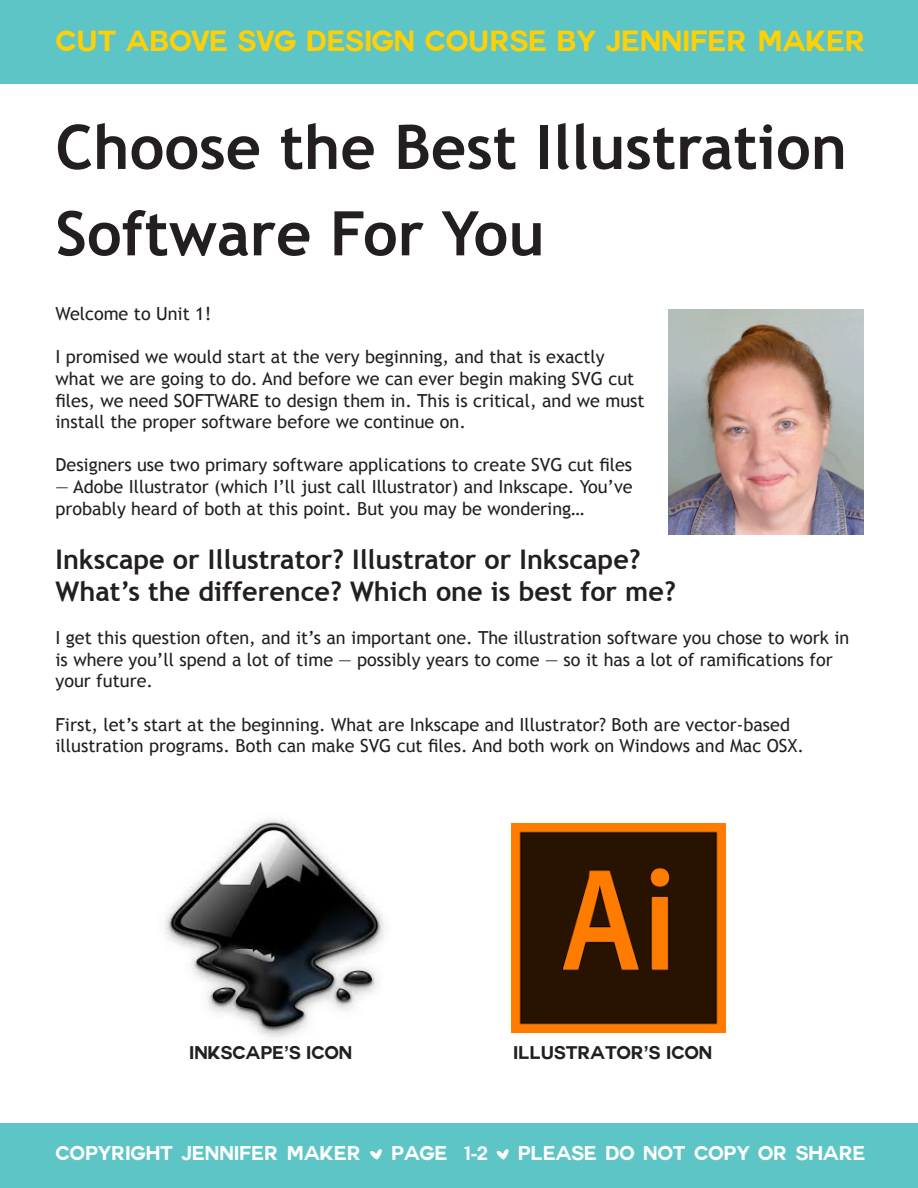
<style>
.page{position:relative;width:918px;height:1188px;background:#fff}
.page>*{position:absolute;margin:0;border:0;box-sizing:border-box;transform-origin:0 0}
.t1{font:700 61.5px/86.4px "Trebuchet MS";color:#231f20}
.t2{font:700 28.5px "Couture";color:#fed006}
.t3{font:700 27px/32.4px "Trebuchet MS";color:#231f20}
.t4{font:700 19.5px "Couture";color:#fff}
.t5{font:18px/21.6px "Trebuchet MS";color:#231f20}
.t6{font:700 18px "Couture";color:#231f20}
.s1{font-family:"Arial"}
.s2{font-family:"Cutie Patootie";font-weight:400}
</style>
<div class="page">
<div style="left:0;top:1px;width:918px;height:83px;background:#5dc5c5"></div>
<div style="left:0;top:1123px;width:918px;height:65px;background:#5dc5c5"></div>
<img style="left:668px;top:310px;width:196px;height:224px">
<img style="left:164px;top:818px;width:220px;height:220px">
<img style="left:511px;top:823px;width:214px;height:210px">
<h2 class="t2" style="left:56px;top:28px;width:812px">CUT ABOVE SVG DESIGN COURSE BY JENNIFER MAKER</h2>
<p class="t1" style="left:56px;top:104px;width:793px">Choose the Best Illustration<br>Software For You</p>
<p class="t5" style="left:56px;top:303px;width:157px">Welcome to Unit 1!</p>
<p class="t5" style="left:56px;top:346px;width:591px">I promised we would start at the very beginning, and that is exactly what we are going to do. And before we can ever begin making SVG cut files, we need SOFTWARE to design them in. This is critical, and we must install the proper software before we continue on.</p>
<p class="t5" style="left:56px;top:454px;width:578px">Designers use two primary software applications to create SVG cut files</p>
<p class="t5" style="left:56px;top:476px;width:579px">— Adobe Illustrator (which I’ll just call Illustrator) and Inkscape. You’ve probably heard of both at this point. But you may be wondering…</p>
<p class="t3" style="left:56px;top:543px;width:622px">Inkscape or Illustrator? Illustrator or Inkscape?<br>What’s the difference? Which one is best for me?</p>
<p class="t5" style="left:56px;top:627px;width:795px">I get this question often, and it’s an important one. The illustration software you chose to work in is where you’ll spend a lot of time — possibly years to come — so it has a lot of ramifications for your future.</p>
<p class="t5" style="left:56px;top:714px;width:750px">First, let’s start at the beginning. What are Inkscape and Illustrator? Both are vector-based illustration programs. Both can make SVG cut files. And both work on Windows and Mac OSX.</p>
<p class="t6" style="left:189px;top:1045px;width:165px">INKSCAPE<span class="s1">’</span>S ICON</p>
<p class="t6" style="left:513px;top:1045px;width:200px">ILLUSTRATOR<span class="s1">’</span>S ICON</p>
<p class="t4" style="left:56px;top:1144px;width:812px">COPYRIGHT JENNIFER MAKER <span class="s2">|</span> PAGE 1<span class="s1">-</span>2 <span class="s2">|</span> PLEASE DO NOT COPY OR SHARE</p>
</div>
